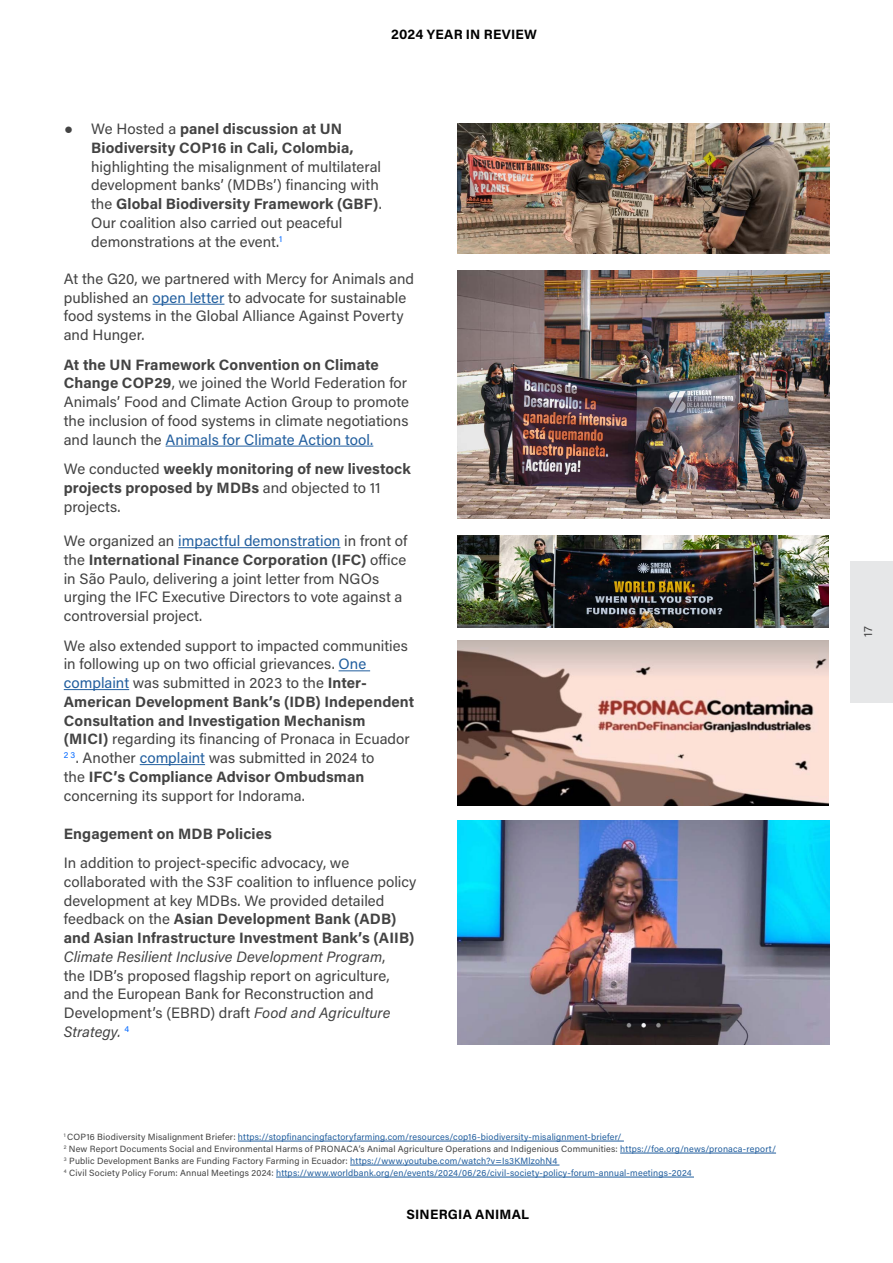
<style>
.page{position:relative;width:893px;height:1263px;background:#fff}
.page>*{position:absolute;margin:0;border:0;box-sizing:border-box;transform-origin:0 0}
.t1{font:15px/18.8px "Acumin Pro";color:#434343}
.t2{font:700 15px/18.8px "Acumin Pro";letter-spacing:.005em;color:#434343}
.t3{font:700 13.5px "Acumin Pro";letter-spacing:.015em;color:#000}
.t4{font:12px "Acumin Pro";color:#434343}
.t5{font:9px/12px "Acumin Pro";letter-spacing:.02em;color:#215e9e}
.s1{font-family:"Arial";font-weight:400}
.s2{font-weight:400}
.s3{font-weight:700}
.s4{color:#215e9e}
.s5{font-style:italic}
.s6{color:#434343}
</style>
<div class="page">
<img style="left:457px;top:123px;width:372px;height:131px">
<hr style="left:153px;top:304px;width:71px;height:1px;background:#215e9e">
<hr style="left:166px;top:446px;width:207px;height:1px;background:#215e9e">
<img style="left:457px;top:270px;width:372px;height:249px">
<hr style="left:178px;top:547px;width:162px;height:1px;background:#215e9e">
<hr style="left:339px;top:670px;width:31px;height:1px;background:#215e9e">
<hr style="left:64px;top:689px;width:65px;height:1px;background:#215e9e">
<hr style="left:140px;top:764px;width:65px;height:1px;background:#215e9e">
<img style="left:458px;top:535px;width:371px;height:92px">
<img style="left:458px;top:820px;width:371px;height:225px">
<img style="left:457px;top:640px;width:372px;height:166px">
<hr style="left:238px;top:1141px;width:386px;height:1px;background:#215e9e">
<hr style="left:620px;top:1153px;width:156px;height:1px;background:#215e9e">
<hr style="left:350px;top:1165px;width:209px;height:1px;background:#215e9e">
<hr style="left:276px;top:1177px;width:418px;height:1px;background:#215e9e">
<div style="left:850px;top:561px;width:43px;height:141px;background:#e6e7e8"></div>
<p class="t3" style="left:391px;top:24px;width:148px">2024 YEAR IN REVIEW</p>
<p class="t2" style="left:91px;top:119px;width:264px;text-indent:-27px"><span class="s1">●</span> <span class="s2">We Hosted a</span> panel discussion at UN<br>Biodiversity COP16 in Cali, Colombia,</p>
<p class="t1" style="left:91px;top:156px;width:292px">highlighting the misalignment of multilateral development banks’ (MDBs’) financing with the <span class="s3">Global Biodiversity Framework (GBF)</span>.<br>Our coalition also carried out peaceful demonstrations at the event.<sup>1</sup></p>
<p class="t1" style="left:64px;top:269px;width:352px">At the G20, we partnered with Mercy for Animals and published an <span class="s4">open letter</span> to advocate for sustainable food systems in the Global Alliance Against Poverty and Hunger.</p>
<p class="t1" style="left:64px;top:354px;width:347px"><span class="s3">At the UN Framework Convention on Climate Change COP29</span>, we joined the World Federation for Animals’ Food and Climate Action Group to promote the inclusion of food systems in climate negotiations and launch the <span class="s4">Animals for Climate Action tool.</span></p>
<p class="t2" style="left:64px;top:459px;width:349px"><span class="s2">We conducted</span> weekly monitoring of new livestock projects proposed by MDBs <span class="s2">and objected to 11 projects.</span></p>
<p class="t1" style="left:64px;top:531px;width:345px">We organized an <span class="s4">impactful demonstration</span> in front of the <span class="s3">International Finance Corporation (IFC)</span> office in São Paulo, delivering a joint letter from NGOs urging the IFC Executive Directors to vote against a controversial project.</p>
<p class="t1" style="left:64px;top:635px;width:352px">We also extended support to impacted communities in following up on two official grievances. <span class="s4">One complaint</span> was submitted in 2023 to the <span class="s3">Inter-American Development Bank’s (IDB) Independent Consultation and Investigation Mechanism<br>(MICI)</span> regarding its financing of Pronaca in Ecuador <sup>2</sup> <sup>3</sup>. Another <span class="s4">complaint</span> was submitted in 2024 to<br>the <span class="s3">IFC’s Compliance Advisor Ombudsman </span>concerning its support for Indorama.</p>
<p class="t2" style="left:64px;top:823px;width:210px">Engagement on MDB Policies</p>
<p class="t1" style="left:64px;top:853px;width:354px">In addition to project-specific advocacy, we collaborated with the S3F coalition to influence policy development at key MDBs. We provided detailed feedback on the <span class="s3">Asian Development Bank (ADB) and Asian Infrastructure Investment Bank’s (AIIB)<br></span><span class="s5">Climate Resilient Inclusive Development Program</span>,<br>the IDB’s proposed flagship report on agriculture, and the European Bank for Reconstruction and Development’s (EBRD) draft <span class="s5">Food and Agriculture Strategy.</span> <sup>4</sup></p>
<p class="t5" style="left:64px;top:1130px;width:714px"><sup>1</sup> <span class="s6">COP16 Biodiversity Misalignment Briefer:</span> https://stopfinancingfactoryfarming.com/resources/cop16-biodiversity-misalignment-briefer/<br><sup>2</sup> <span class="s6">New Report Documents Social and Environmental Harms of PRONACA’s Animal Agriculture Operations and Indigenious Communities:</span> https://foe.org/news/pronaca-report/ <sup>3</sup> <span class="s6">Public Development Banks are Funding Factory Farming in Ecuador:</span> https://www.youtube.com/watch?v=Is3KMlzohN4<br><sup>4</sup> <span class="s6">Civil Society Policy Forum: Annual Meetings 2024:</span> https://www.worldbank.org/en/events/2024/06/26/civil-society-policy-forum-annual-meetings-2024</p>
<p class="t3" style="left:406px;top:1205px;width:124px">SINERGIA ANIMAL</p>
<p class="t4" style="left:860px;top:637px;width:12px;rotate:-90deg">17</p>
</div>
